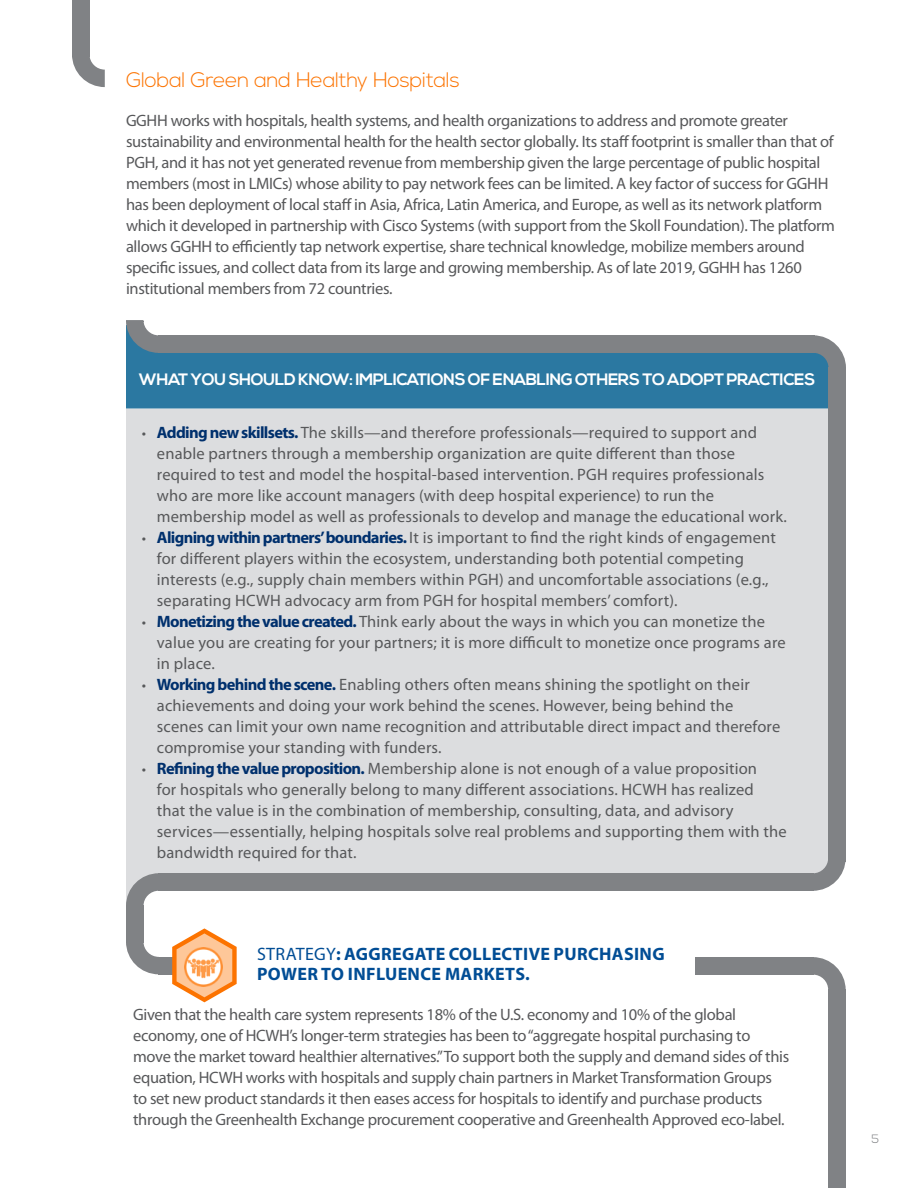
<style>
.page{position:relative;width:918px;height:1188px;background:#fff}
.page>*{position:absolute;margin:0;border:0;box-sizing:border-box;transform-origin:0 0}
.t1{font:300 21px "Nexa";letter-spacing:-.02em;color:#fc7300}
.t2{font:700 18px/19.5px "Myriad Pro";letter-spacing:.02em;color:#014d95}
.t3{font:16.5px/21px "Myriad Pro";letter-spacing:-.005em;color:#57585a}
.t4{font:700 16.5px "Nexa";letter-spacing:-.03em;color:#fff}
.t5{font:300 12px "Nexa";color:#787a7d}
.s1{font-style:italic;font-size:15px}
.s2{font-weight:700;color:#00306d}
.s3{font-weight:400}
</style>
<div class="page">
<div style="left:126px;top:408px;width:703px;height:508px;background:#dcdddf"></div>
<div style="left:126px;top:353px;width:703px;height:55px;background:#2b78a1"></div>
<div style="left:126px;top:905px;width:17px;height:11px;background:#808285"></div>
<div style="left:158px;top:873px;width:610px;height:18px;background:#808285"></div>
<svg style="left:126px;top:873px;width:33px;height:33px"></svg>
<div style="left:617px;top:873px;width:197px;height:18px;background:#808285"></div>
<svg style="left:813px;top:858px;width:33px;height:33px"></svg>
<svg style="left:72px;top:54px;width:33px;height:33px"></svg>
<div style="left:72px;top:0;width:17px;height:56px;background:#808285"></div>
<div style="left:158px;top:335px;width:610px;height:18px;background:#808285"></div>
<svg style="left:126px;top:320px;width:32px;height:33px"></svg>
<div style="left:829px;top:367px;width:17px;height:494px;background:#808285"></div>
<div style="left:617px;top:335px;width:197px;height:18px;background:#808285"></div>
<svg style="left:813px;top:335px;width:33px;height:33px"></svg>
<div style="left:158px;top:957px;width:54px;height:17px;background:#808285"></div>
<div style="left:126px;top:910px;width:17px;height:32px;background:#808285"></div>
<svg style="left:126px;top:942px;width:33px;height:32px"></svg>
<svg style="left:172px;top:928px;width:65px;height:74px"></svg>
<div style="left:793px;top:957px;width:21px;height:18px;background:#808285"></div>
<div style="left:828px;top:989px;width:18px;height:199px;background:#808285"></div>
<svg style="left:814px;top:957px;width:32px;height:32px"></svg>
<img style="left:184px;top:948px;width:39px;height:38px">
<div style="left:695px;top:957px;width:101px;height:17px;background:#808285"></div>
<p class="t1" style="left:126px;top:68px;width:335px">Global Green and Healthy Hospitals</p>
<p class="t3" style="left:126px;top:109px;width:710px">GGHH works with hospitals, health systems, and health organizations to address and promote greater sustainability and environmental health for the health sector globally. Its staff footprint is smaller than that of PGH, and it has not yet generated revenue from membership given the large percentage of public hospital members (most in LMICs) whose ability to pay network fees can be limited. A key factor of success for GGHH has been deployment of local staff in Asia, Africa, Latin America, and Europe, as well as its network platform which it developed in partnership with Cisco Systems (with support from the Skoll Foundation). The platform allows GGHH to efficiently tap network expertise, share technical knowledge, mobilize members around specific issues, and collect data from its large and growing membership. As of late 2019, GGHH has 1260 institutional members from 72 countries.</p>
<p class="t4" style="left:139px;top:370px;width:678px">WHAT YOU SHOULD KNOW: IMPLICATIONS OF ENABLING OTHERS TO ADOPT PRACTICES</p>
<p class="t3" style="left:157px;top:422px;width:631px;text-indent:-15px"><span class="s1">•</span> <span class="s2">Adding new skillsets.</span> The skills—and therefore professionals—required to support and enable partners through a membership organization are quite different than those required to test and model the hospital-based intervention. PGH requires professionals who are more like account managers (with deep hospital experience) to run the membership model as well as professionals to develop and manage the educational work.</p>
<p class="t3" style="left:157px;top:527px;width:620px;text-indent:-15px"><span class="s1">•</span> <span class="s2">Aligning within partners’boundaries.</span> It is important to find the right kinds of engagement for different players within the ecosystem, understanding both potential competing interests (e.g., supply chain members within PGH) and uncomfortable associations (e.g., separating HCWH advocacy arm from PGH for hospital members’ comfort).</p>
<p class="t3" style="left:157px;top:611px;width:630px;text-indent:-15px"><span class="s1">•</span> <span class="s2">Monetizing the value created.</span> Think early about the ways in which you can monetize the value you are creating for your partners; it is more difficult to monetize once programs are in place.</p>
<p class="t3" style="left:157px;top:674px;width:625px;text-indent:-15px"><span class="s1">•</span> <span class="s2">Working behind the scene.</span> Enabling others often means shining the spotlight on their achievements and doing your work behind the scenes. However, being behind the scenes can limit your own name recognition and attributable direct impact and therefore compromise your standing with funders.</p>
<p class="t3" style="left:157px;top:758px;width:631px;text-indent:-15px"><span class="s1">•</span> <span class="s2">Refining the value proposition.</span> Membership alone is not enough of a value proposition<br>for hospitals who generally belong to many different associations. HCWH has realized<br>that the value is in the combination of membership, consulting, data, and advisory services—essentially, helping hospitals solve real problems and supporting them with the bandwidth required for that.</p>
<p class="t2" style="left:257px;top:944px;width:409px"><span class="s3">STRATEGY</span>: AGGREGATE COLLECTIVE PURCHASING<br>POWER TO INFLUENCE MARKETS.</p>
<p class="t3" style="left:133px;top:1004px;width:658px">Given that the health care system represents 18% of the U.S. economy and 10% of the global economy, one of HCWH’s longer-term strategies has been to “aggregate hospital purchasing to move the market toward healthier alternatives.” To support both the supply and demand sides of this equation, HCWH works with hospitals and supply chain partners in Market Transformation Groups to set new product standards it then eases access for hospitals to identify and purchase products through the Greenhealth Exchange procurement cooperative and Greenhealth Approved eco-label.</p>
<p class="t5" style="left:872px;top:1132px;width:9px">5</p>
</div>
